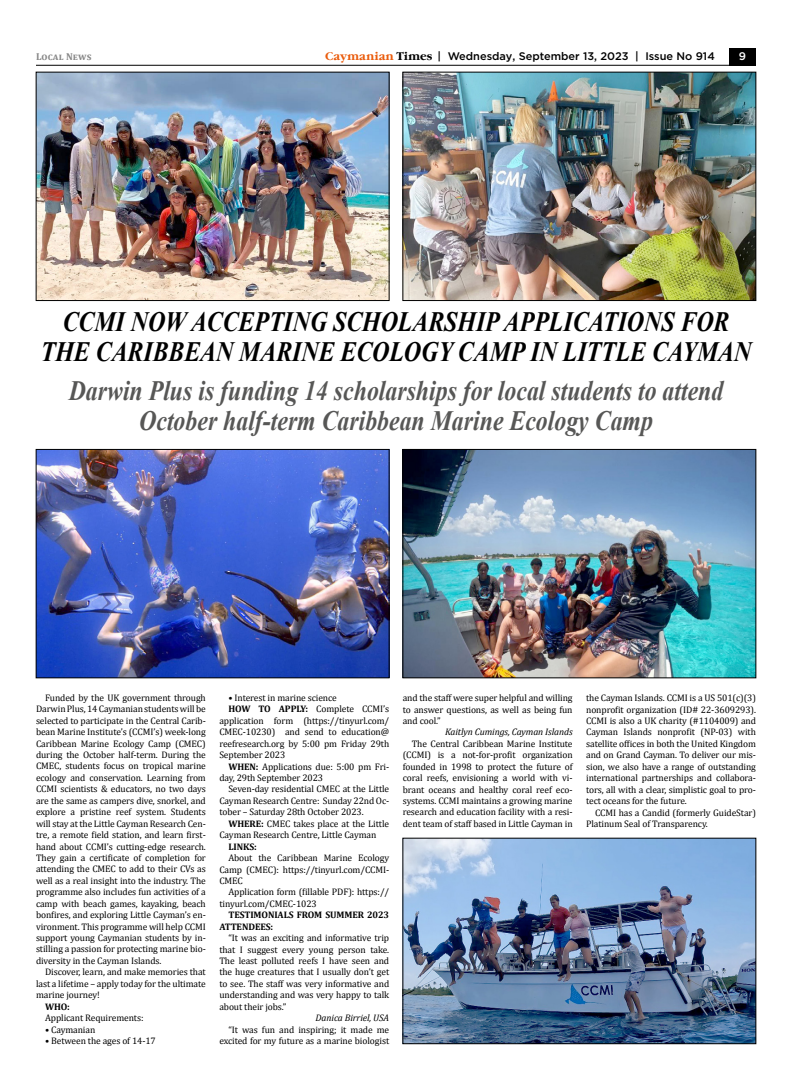
<style>
.page{position:relative;width:792px;height:1080px;background:#fff}
.page>*{position:absolute;margin:0;border:0;box-sizing:border-box;transform-origin:0 0}
.t1{font:italic 700 28px/30px "Times New Roman";color:#575756;text-align:center;scale:.85 1}
.t2{font:italic 700 28px/30px "Times New Roman";color:#000;text-align:center;scale:.85 1}
.t3{font:500 11px "Gotham";color:#000}
.t4{font:500 11px "Gotham";color:#fff}
.t5{font:700 10px "Cambria";letter-spacing:.01em;color:#878787}
.t6{font:9.5px/11.4px "Cambria";letter-spacing:-.01em;color:#000;text-align:justify}
.t7{font:700 9.5px/11.4px "Cambria";letter-spacing:-.01em;color:#000}
.t8{font:italic 9.5px "Cambria";letter-spacing:-.01em;color:#000}
.s1{font-family:"Garamond C";font-weight:700;color:#ea5b0b}
.s2{font-family:"Garamond C";font-weight:700}
.s3{font-weight:700}
</style>
<div class="page">
<img style="left:38px;top:74px;width:349px;height:225px">
<div style="left:36px;top:72px;width:353px;height:229px;border:1px solid #000"></div>
<img style="left:38px;top:451px;width:349px;height:225px">
<div style="left:36px;top:449px;width:353px;height:229px;border:1px solid #000"></div>
<img style="left:405px;top:74px;width:349px;height:225px">
<div style="left:403px;top:72px;width:353px;height:229px;border:1px solid #000"></div>
<img style="left:405px;top:451px;width:349px;height:225px">
<div style="left:403px;top:449px;width:353px;height:229px;border:1px solid #000"></div>
<img style="left:405px;top:840px;width:349px;height:202px">
<div style="left:403px;top:838px;width:353px;height:206px;border:1px solid #000"></div>
<div style="left:729px;top:48px;width:27px;height:18px;background:#000"></div>
<hr style="left:36px;top:65px;width:720px;height:1px;background:#000">
<p class="t5" style="left:36px;top:50px;width:57px">Local News</p>
<p class="t3" style="left:325px;top:49px;width:391px"><span class="s1">Caymanian</span> <span class="s2">Times</span> | Wednesday, September 13, 2023 | Issue No 914</p>
<p class="t4" style="left:739px;top:49px;width:9px">9</p>
<h1 class="t2" style="left:41px;top:306px;width:837px">CCMI NOW ACCEPTING SCHOLARSHIP APPLICATIONS FOR<br>THE CARIBBEAN MARINE ECOLOGY CAMP IN LITTLE CAYMAN</h1>
<h1 class="t1" style="left:69px;top:375px;width:772px">Darwin Plus is funding 14 scholarships for local students to attend<br>October half-term Caribbean Marine Ecology Camp</h1>
<p class="t6" style="left:36px;top:692px;width:171px;text-indent:9px">Funded by the UK government through Darwin Plus, 14 Caymanian students will be selected to participate in the Central Carib&shy;bean Marine Institute’s (CCMI’s) week-long Caribbean Marine Ecology Camp (CMEC) during the October half-term. During the CMEC, students focus on tropical marine ecology and conservation. Learning from CCMI scientists &amp; educators, no two days are the same as campers dive, snorkel, and explore a pristine reef system. Students will stay at the Little Cayman Research Cen&shy;tre, a remote field station, and learn first&shy;hand about CCMI’s cutting-edge research.<br>They gain a certificate of completion for attending the CMEC to add to their CVs as well as a real insight into the industry. The programme also includes fun activities of a camp with beach games, kayaking, beach bonfires, and exploring Little Cayman’s en&shy;vironment. This programme will help CCMI support young Caymanian students by in&shy;stilling a passion for protecting marine bio&shy;diversity in the Cayman Islands.</p>
<p class="t6" style="left:36px;top:966px;width:171px;text-indent:9px">Discover, learn, and make memories that last a lifetime – apply today for the ultimate marine journey!</p>
<p class="t7" style="left:45px;top:1000px;width:26px">WHO:</p>
<p class="t6" style="left:45px;top:1012px;width:100px">Applicant Requirements:</p>
<p class="t6" style="left:45px;top:1024px;width:52px">• Caymanian</p>
<p class="t6" style="left:45px;top:1035px;width:112px">• Between the ages of 14-17</p>
<p class="t6" style="left:228px;top:692px;width:110px">• Interest in marine science</p>
<p class="t6" style="left:228px;top:703px;width:162px"><span class="s3">HOW TO APPLY:</span> Complete CCMI’s</p>
<p class="t6" style="left:219px;top:715px;width:171px">application form (https://tinyurl.com/</p>
<p class="t6" style="left:219px;top:726px;width:171px">CMEC-10230) and send to education@</p>
<p class="t6" style="left:219px;top:738px;width:171px">reefresearch.org by 5:00 pm Friday 29th</p>
<p class="t6" style="left:219px;top:749px;width:67px">September 2023</p>
<p class="t6" style="left:228px;top:761px;width:162px"><span class="s3">WHEN:</span> Applications due: 5:00 pm Fri-</p>
<p class="t6" style="left:219px;top:772px;width:105px">day, 29th September 2023</p>
<p class="t6" style="left:228px;top:784px;width:162px">Seven-day residential CMEC at the Little</p>
<p class="t6" style="left:219px;top:795px;width:171px">Cayman Research Centre: Sunday 22nd Oc-</p>
<p class="t6" style="left:219px;top:806px;width:146px">tober – Saturday 28th October 2023.</p>
<p class="t6" style="left:228px;top:818px;width:162px"><span class="s3">WHERE:</span> CMEC takes place at the Little</p>
<p class="t6" style="left:219px;top:829px;width:158px">Cayman Research Centre, Little Cayman</p>
<p class="t7" style="left:228px;top:840px;width:30px">LINKS:</p>
<p class="t6" style="left:219px;top:852px;width:171px;text-indent:9px">About the Caribbean Marine Ecology Camp (CMEC): https://tinyurl.com/CCMI-CMEC</p>
<p class="t6" style="left:219px;top:886px;width:171px;text-indent:9px">Application form (fillable PDF): https:// tinyurl.com/CMEC-1023</p>
<p class="t7" style="left:219px;top:909px;width:171px;text-indent:9px">TESTIMONIALS FROM SUMMER 2023<br>ATTENDEES:</p>
<p class="t6" style="left:219px;top:932px;width:171px;text-indent:9px">“It was an exciting and informative trip that I suggest every young person take.<br>The least polluted reefs I have seen and the huge creatures that I usually don’t get to see. The staff was very informative and understanding and was very happy to talk about their jobs.”</p>
<p class="t8" style="left:316px;top:1011px;width:75px">Danica Birriel, USA</p>
<p class="t6" style="left:219px;top:1024px;width:171px;text-align:right">“It was fun and inspiring; it made me excited for my future as a marine biologist</p>
<p class="t6" style="left:403px;top:692px;width:171px">and the staff were super helpful and willing to answer questions, as well as being fun and cool.”</p>
<p class="t8" style="left:445px;top:725px;width:129px">Kaitlyn Cumings, Cayman Islands</p>
<p class="t6" style="left:403px;top:738px;width:171px;text-indent:9px">The Central Caribbean Marine Institute (CCMI) is a not-for-profit organization founded in 1998 to protect the future of coral reefs, envisioning a world with vi&shy;brant oceans and healthy coral reef eco&shy;systems. CCMI maintains a growing marine research and education facility with a resi&shy;dent team of staff based in Little Cayman in</p>
<p class="t6" style="left:586px;top:692px;width:171px">the Cayman Islands. CCMI is a US 501(c)(3) nonprofit organization (ID# 22-3609293).<br>CCMI is also a UK charity (#1104009) and Cayman Islands nonprofit (NP-03) with satellite offices in both the United Kingdom and on Grand Cayman. To deliver our mis&shy;sion, we also have a range of outstanding international partnerships and collabora&shy;tors, all with a clear, simplistic goal to pro&shy;tect oceans for the future.</p>
<p class="t6" style="left:586px;top:807px;width:171px;text-indent:9px">CCMI has a Candid (formerly GuideStar)<br>Platinum Seal of Transparency.</p>
</div>
